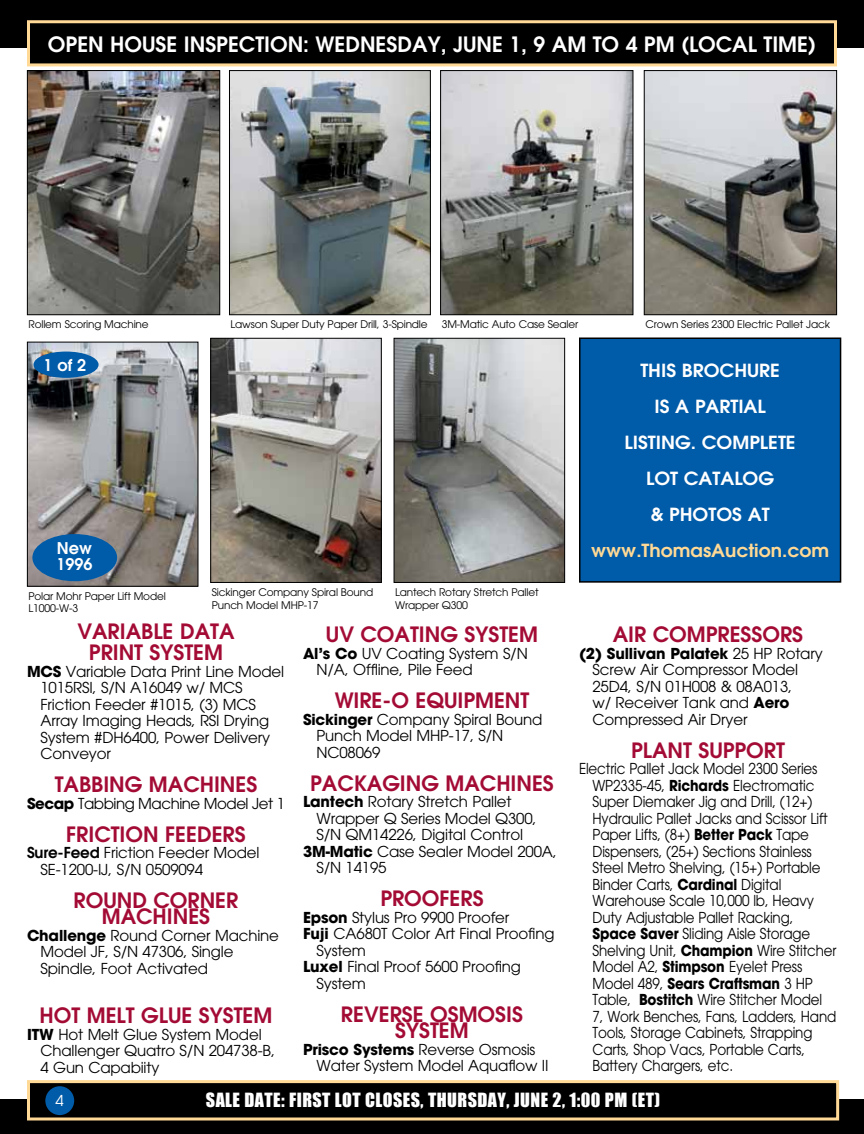
<style>
.page{position:relative;width:864px;height:1134px;background:#fff}
.page>*{position:absolute;margin:0;border:0;box-sizing:border-box;transform-origin:0 0}
.t1{font:600 21px/16.5px "Avant Garde";color:#a30b35;text-align:center}
.t2{font:600 21px "Avant Garde";color:#fff}
.t3{font:600 18px/36px "Avant Garde";color:#fff;text-align:center;scale:1.05 1}
.t4{font:18px "Impact";letter-spacing:.025em;color:#fff}
.t5{font:600 18px "Avant Garde";color:#ffd995;scale:1.05 1}
.t6{font:600 16.05px/16px "Avant Garde";color:#fff}
.t7{font:15px/16.5px "Avant Garde";letter-spacing:-.01em;color:#000}
.t8{font:15px/16.5px "Avant Garde";letter-spacing:-.01em;color:#000;scale:.9 1}
.t9{font:15px "Avant Garde";letter-spacing:-.03em;color:#000}
.t10{font:15px "Avant Garde";color:#fff}
.t11{font:10.5px/12.8px "Avant Garde";letter-spacing:-.015em;color:#000}
.s1{font-weight:700}
.s2{font-weight:600}
</style>
<div class="page">
<div style="left:0;top:0;width:864px;height:48px;background:#000"></div>
<div style="left:0;top:1099px;width:864px;height:35px;background:#000"></div>
<div style="left:28px;top:22px;width:808px;height:43px;background:#000"></div>
<div style="left:27px;top:20px;width:810px;height:46px;border:3px solid #ffd995"></div>
<div style="left:28px;top:1082px;width:810px;height:37px;background:#000"></div>
<div style="left:27px;top:1080px;width:812px;height:40px;border:3px solid #ffd995"></div>
<div style="left:45px;top:1086px;width:29px;height:29px;background:#005ba8;border-radius:50%"></div>
<div style="left:580px;top:338px;width:261px;height:244px;background:#005ba8"></div>
<div style="left:579px;top:338px;width:262px;height:245px;border:2px solid #000"></div>
<img style="left:29px;top:344px;width:167px;height:241px">
<div style="left:27px;top:342px;width:171px;height:245px;border:1px solid #000"></div>
<img style="left:29px;top:72px;width:189px;height:241px">
<div style="left:27px;top:70px;width:193px;height:245px;border:1px solid #000"></div>
<img style="left:231px;top:72px;width:198px;height:241px">
<div style="left:229px;top:70px;width:202px;height:245px;border:1px solid #000"></div>
<img style="left:396px;top:340px;width:167px;height:241px">
<div style="left:394px;top:338px;width:171px;height:245px;border:1px solid #000"></div>
<img style="left:212px;top:340px;width:168px;height:241px">
<div style="left:210px;top:338px;width:172px;height:245px;border:1px solid #000"></div>
<img style="left:646px;top:72px;width:189px;height:241px">
<div style="left:644px;top:70px;width:193px;height:245px;border:1px solid #000"></div>
<img style="left:442px;top:72px;width:189px;height:241px">
<div style="left:440px;top:70px;width:193px;height:245px;border:1px solid #000"></div>
<div style="left:32px;top:534px;width:85px;height:47px;background:#005ba8;border-radius:50%"></div>
<div style="left:33px;top:352px;width:66px;height:26px;background:#005ba8;border-radius:50%"></div>
<h1 class="t2" style="left:48px;top:30px;width:770px">OPEN HOUSE INSPECTION: WEDNESDAY, JUNE 1, 9 AM TO 4 PM (LOCAL TIME)</h1>
<p class="t11" style="left:28px;top:318px;width:122px">Rollem Scoring Machine</p>
<p class="t11" style="left:231px;top:318px;width:199px">Lawson Super Duty Paper Drill, 3-Spindle</p>
<p class="t6" style="left:44px;top:357px;width:44px">1 of 2</p>
<p class="t6" style="left:56px;top:540px;width:38px">New<br>1996</p>
<p class="t11" style="left:442px;top:318px;width:138px">3M-Matic Auto Case Sealer</p>
<p class="t11" style="left:645px;top:318px;width:186px">Crown Series 2300 Electric Pallet Jack</p>
<p class="t3" style="left:625px;top:352px;width:164px">THIS BROCHURE<br>IS A PARTIAL<br>LISTING. COMPLETE<br>LOT CATALOG<br>&amp; PHOTOS AT</p>
<p class="t5" style="left:591px;top:539px;width:228px">www.ThomasAuction.com</p>
<p class="t11" style="left:212px;top:586px;width:163px">Sickinger Company Spiral Bound<br>Punch Model MHP-17</p>
<h1 class="t1" style="left:77px;top:621px;width:159px;line-height:21px">VARIABLE DATA<br>PRINT SYSTEM</h1>
<p class="t7" style="left:40px;top:663px;width:245px;text-indent:-14px"><span class="s1">MCS</span> Variable Data Print Line Model<br>1015RSI, S/N A16049 w/ MCS<br>Friction Feeder #1015, (3) MCS<br>Array Imaging Heads, RSI Drying<br>System #DH6400, Power Delivery<br>Conveyor</p>
<h1 class="t1" style="left:55px;top:776px;width:204px">TABBING MACHINES</h1>
<p class="t9" style="left:27px;top:795px;width:260px"><span class="s1">Secap</span> Tabbing Machine Model Jet 1</p>
<h1 class="t1" style="left:66px;top:826px;width:181px">FRICTION FEEDERS</h1>
<p class="t7" style="left:40px;top:845px;width:221px;text-indent:-14px"><span class="s2">Sure-Feed</span> Friction Feeder Model<br>SE-1200-IJ, S/N 0509094</p>
<h1 class="t1" style="left:74px;top:892px;width:166px">ROUND CORNER<br>MACHINES</h1>
<p class="t7" style="left:40px;top:927px;width:240px;text-indent:-14px"><span class="s1">Challenge</span> Round Corner Machine<br>Model JF, S/N 47306, Single<br>Spindle, Foot Activated</p>
<h1 class="t1" style="left:40px;top:1007px;width:234px">HOT MELT GLUE SYSTEM</h1>
<p class="t7" style="left:40px;top:1026px;width:236px;text-indent:-14px"><span class="s1">ITW</span> Hot Melt Glue System Model<br>Challenger Quatro S/N 204738-B,<br>4 Gun Capabiity</p>
<p class="t11" style="left:395px;top:586px;width:145px">Lantech Rotary Stretch Pallet<br>Wrapper Q300</p>
<p class="t11" style="left:28px;top:589px;width:139px">Polar Mohr Paper Lift Model<br>L1000-W-3</p>
<h1 class="t1" style="left:326px;top:626px;width:214px">UV COATING SYSTEM</h1>
<p class="t7" style="left:316px;top:645px;width:213px;text-indent:-14px"><span class="s1">Al’s Co</span> UV Coating System S/N<br>N/A, Offline, Pile Feed</p>
<h1 class="t1" style="left:335px;top:692px;width:196px">WIRE-O EQUIPMENT</h1>
<p class="t7" style="left:316px;top:711px;width:227px;text-indent:-14px"><span class="s1">Sickinger</span> Company Spiral Bound<br>Punch Model MHP-17, S/N<br>NC08069</p>
<h1 class="t1" style="left:310px;top:775px;width:245px">PACKAGING MACHINES</h1>
<p class="t7" style="left:303px;top:794px;width:210px"><span class="s1">Lantech</span> Rotary Stretch Pallet</p>
<p class="t7" style="left:316px;top:810px;width:222px">Wrapper Q Series Model Q300,</p>
<p class="t7" style="left:316px;top:827px;width:208px">S/N QM14226, Digital Control</p>
<p class="t7" style="left:303px;top:843px;width:256px"><span class="s1">3M-Matic</span> Case Sealer Model 200A,</p>
<p class="t7" style="left:316px;top:860px;width:72px">S/N 14195</p>
<h1 class="t1" style="left:380px;top:890px;width:105px">PROOFERS</h1>
<p class="t7" style="left:303px;top:909px;width:208px"><span class="s1">Epson</span> Stylus Pro 9900 Proofer</p>
<p class="t7" style="left:303px;top:926px;width:253px"><span class="s1">Fuji</span> CA680T Color Art Final Proofing</p>
<p class="t7" style="left:316px;top:942px;width:51px">System</p>
<p class="t7" style="left:303px;top:959px;width:219px"><span class="s1">Luxel</span> Final Proof 5600 Proofing</p>
<p class="t7" style="left:316px;top:975px;width:51px">System</p>
<h1 class="t1" style="left:341px;top:1006px;width:184px">REVERSE OSMOSIS<br>SYSTEM</h1>
<p class="t7" style="left:316px;top:1041px;width:234px;text-indent:-14px"><span class="s1">Prisco Systems</span> Reverse Osmosis<br>Water System Model Aquaflow II</p>
<h1 class="t1" style="left:613px;top:626px;width:192px">AIR COMPRESSORS</h1>
<p class="t7" style="left:592px;top:645px;width:232px;text-indent:-14px"><span class="s1">(2) Sullivan Palatek</span> 25 HP Rotary<br>Screw Air Compressor Model<br>25D4, S/N 01H008 &amp; 08A013,<br>w/ Receiver Tank and <span class="s1">Aero<br></span>Compressed Air Dryer</p>
<h1 class="t1" style="left:631px;top:742px;width:155px">PLANT SUPPORT</h1>
<p class="t8" style="left:592px;top:761px;width:273px;text-indent:-14px">Electric Pallet Jack Model 2300 Series WP2335-45, <span class="s1">Richards</span> Electromatic Super Diemaker Jig and Drill, (12+)<br>Hydraulic Pallet Jacks and Scissor Lift Paper Lifts, (8+) <span class="s1">Better Pack</span> Tape Dispensers, (25+) Sections Stainless Steel Metro Shelving, (15+) Portable Binder Carts, <span class="s1">Cardinal</span> Digital Warehouse Scale 10,000 lb, Heavy Duty Adjustable Pallet Racking, <span class="s1">Space Saver</span> Sliding Aisle Storage Shelving Unit, <span class="s1">Champion</span> Wire Stitcher Model A2, <span class="s1">Stimpson</span> Eyelet Press Model 489, <span class="s1">Sears Craftsman</span> 3 HP Table, <span class="s1">Bostitch</span> Wire Stitcher Model 7, Work Benches, Fans, Ladders, Hand Tools, Storage Cabinets, Strapping Carts, Shop Vacs, Portable Carts, Battery Chargers, etc.</p>
<p class="t10" style="left:55px;top:1091px;width:10px">4</p>
<p class="t4" style="left:206px;top:1089px;width:456px">SALE DATE: FIRST LOT CLOSES, THURSDAY, JUNE 2, 1:00 PM (ET)</p>
</div>
